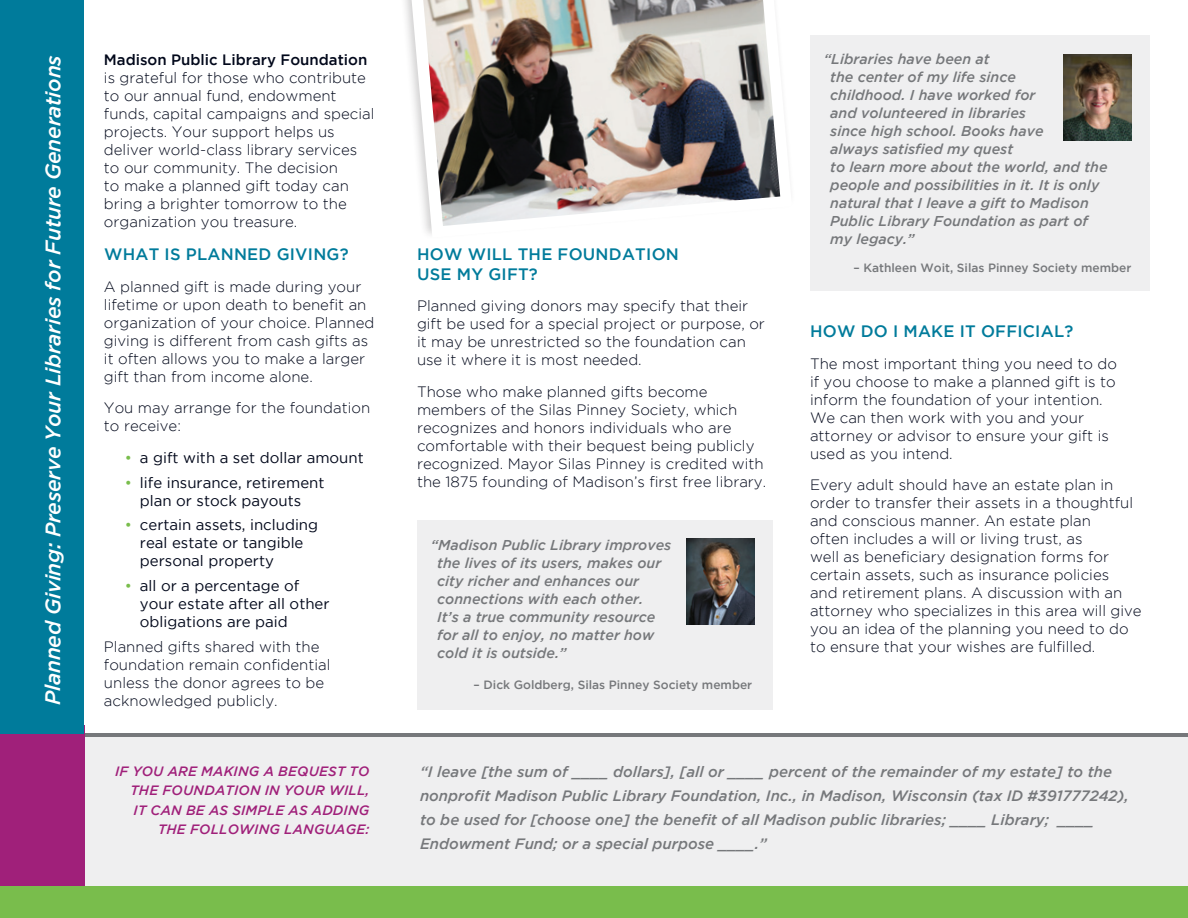
<style>
.page{position:relative;width:1188px;height:918px;background:#fff}
.page>*{position:absolute;margin:0;border:0;box-sizing:border-box;transform-origin:0 0}
.Tagline{font:italic 500 21px "Gotham";letter-spacing:-.01em;color:#fff}
.Head_1{font:500 16.5px/19.8px "Gotham";letter-spacing:.015em;color:#007b9b}
.Body{font:300 15px/18px "Gotham";color:#01071a}
.Quote{font:italic 500 15px/24px "Gotham";color:#76787b}
.Bullet{font:15px/18px "Gotham";color:#01071a}
.Quote-2{font:italic 500 14.25px/18px "Gotham";color:#76787b}
.Head2{font:italic 500 13.5px/19.5px "Gotham";letter-spacing:.015em;color:#a0207a;text-align:right}
.Quote-3{font:500 12px "Gotham";color:#76787b}
.s1{font-weight:500}
.s2{color:#79bd4c}
</style>
<div class="page">
<div style="left:0;top:886px;width:1188px;height:32px;background:#79bd4c"></div>
<div style="left:83px;top:735px;width:1105px;height:151px;background:#efeff0"></div>
<hr style="left:58px;top:734px;width:1130px;height:3px;background:#76787b">
<div style="left:0;top:725px;width:84px;height:161px;background:#a0207a"></div>
<div style="left:0;top:0;width:84px;height:734px;background:#007b9b"></div>
<div style="left:396px;top:0;width:399px;height:239px;background:#231f20;opacity:.21"></div>
<svg style="left:412px;top:0;width:380px;height:238px"></svg>
<img style="left:423px;top:0;width:357px;height:226px">
<div style="left:810px;top:36px;width:340px;height:255px;background:#efeff0"></div>
<div style="left:417px;top:520px;width:356px;height:190px;background:#efeff0"></div>
<img style="left:687px;top:538px;width:68px;height:87px">
<img style="left:1064px;top:54px;width:68px;height:86px">
<p class="Tagline" style="left:41px;top:705px;width:652px;rotate:-90deg">Planned Giving: Preserve Your Libraries for Future Generations</p>
<p class="Body" style="left:104px;top:50px;width:272px"><span class="s1">Madison Public Library Foundation </span>is grateful for those who contribute to our annual fund, endowment funds, capital campaigns and special projects. Your support helps us deliver world-class library services to our community. The decision<br>to make a planned gift today can bring a brighter tomorrow to the organization you treasure.</p>
<p class="Head_1" style="left:104px;top:244px;width:246px">WHAT IS PLANNED GIVING?</p>
<p class="Body" style="left:104px;top:277px;width:272px">A planned gift is made during your lifetime or upon death to benefit an organization of your choice. Planned giving is different from cash gifts as it often allows you to make a larger gift than from income alone.</p>
<p class="Body" style="left:104px;top:399px;width:268px">You may arrange for the foundation to receive:</p>
<p class="Bullet" style="left:125px;top:448px;width:240px"><span class="s2">•</span> a gift with a set dollar amount</p>
<p class="Bullet" style="left:125px;top:473px;width:201px;text-align:center"><span class="s2">•</span> life insurance, retirement plan or stock payouts</p>
<p class="Bullet" style="left:140px;top:516px;width:180px;text-indent:-15px"><span class="s2">•</span> certain assets, including real estate or tangible personal property</p>
<p class="Bullet" style="left:140px;top:576px;width:191px;text-indent:-15px"><span class="s2">•</span> all or a percentage of your estate after all other obligations are paid</p>
<p class="Body" style="left:104px;top:637px;width:228px">Planned gifts shared with the foundation remain confidential unless the donor agrees to be acknowledged publicly.</p>
<p class="Head2" style="left:115px;top:761px;width:256px">IF YOU ARE MAKING A BEQUEST TO<br>THE FOUNDATION IN YOUR WILL,<br>IT CAN BE AS SIMPLE AS ADDING<br>THE FOLLOWING LANGUAGE:</p>
<p class="Head_1" style="left:417px;top:244px;width:263px">HOW WILL THE FOUNDATION<br>USE MY GIFT?</p>
<p class="Body" style="left:417px;top:297px;width:349px">Planned giving donors may specify that their gift be used for a special project or purpose, or it may be unrestricted so the foundation can use it where it is most needed.</p>
<p class="Body" style="left:417px;top:382px;width:351px">Those who make planned gifts become members of the Silas Pinney Society, which recognizes and honors individuals who are comfortable with their bequest being publicly recognized. Mayor Silas Pinney is credited with the 1875 founding of Madison’s first free library.</p>
<p class="Quote-2" style="left:437px;top:536px;width:236px;text-indent:-6px">“Madison Public Library improves the lives of its users, makes our city richer and enhances our connections with each other.<br>It’s a true community resource for all to enjoy, no matter how cold it is outside.”</p>
<p class="Quote-3" style="left:474px;top:678px;width:280px">– Dick Goldberg, Silas Pinney Society member</p>
<p class="Quote-2" style="left:830px;top:50px;width:279px;text-indent:-6px">“Libraries have been at<br>the center of my life since<br>childhood. I have worked for<br>and volunteered in libraries<br>since high school. Books have<br>always satisfied my quest<br>to learn more about the world, and the people and possibilities in it. It is only natural that I leave a gift to Madison<br>Public Library Foundation as part of my legacy.”</p>
<p class="Quote-3" style="left:853px;top:261px;width:280px">– Kathleen Woit, Silas Pinney Society member</p>
<p class="Head_1" style="left:810px;top:321px;width:265px">HOW DO I MAKE IT OFFICIAL?</p>
<p class="Body" style="left:810px;top:354px;width:309px">The most important thing you need to do if you choose to make a planned gift is to inform the foundation of your intention.<br>We can then work with you and your attorney or advisor to ensure your gift is used as you intend.</p>
<p class="Body" style="left:810px;top:476px;width:333px">Every adult should have an estate plan in order to transfer their assets in a thoughtful and conscious manner. An estate plan<br>often includes a will or living trust, as<br>well as beneficiary designation forms for certain assets, such as insurance policies<br>and retirement plans. A discussion with an attorney who specializes in this area will give you an idea of the planning you need to do to ensure that your wishes are fulfilled.</p>
<p class="Quote" style="left:420px;top:759px;width:710px">“I leave [the sum of ____ dollars], [all or ____ percent of the remainder of my estate] to the nonprofit Madison Public Library Foundation, Inc., in Madison, Wisconsin (tax ID #391777242), to be used for [choose one] the benefit of all Madison public libraries; ____ Library; ____ Endowment Fund; or a special purpose ____.”</p>
</div>
